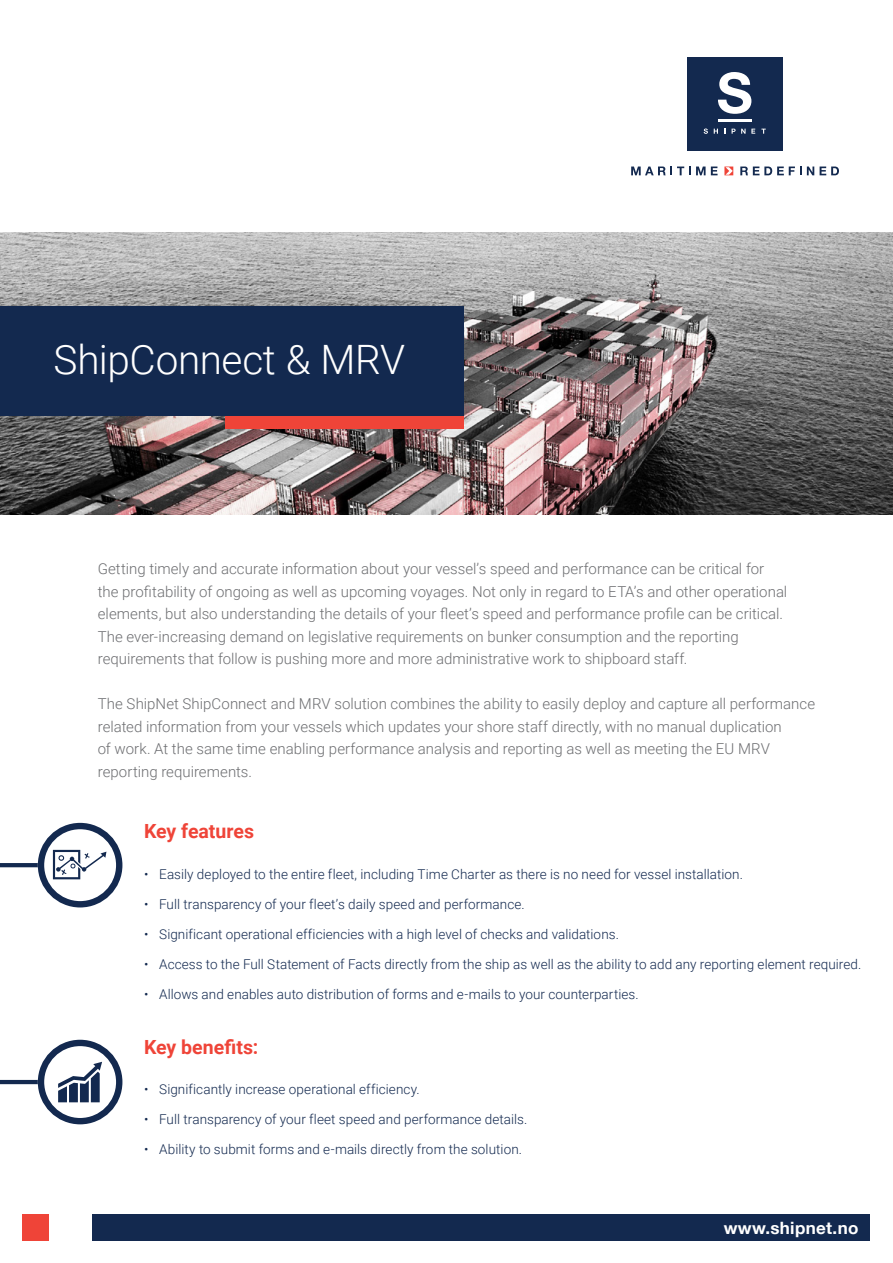
<style>
.page{position:relative;width:893px;height:1263px;background:#fff}
.page>*{position:absolute;margin:0;border:0;box-sizing:border-box;transform-origin:0 0}
.t1{font:300 40.5px "Roboto";letter-spacing:-.01em;color:#fff}
.t2{font:700 19.5px "Roboto";color:#ef4438}
.t3{font:700 16.95px "Helvetica Neue";letter-spacing:.02em;color:#fff}
.t4{font:300 15px/22.5px "Roboto";color:#6d6e71}
.t5{font:300 13.5px "Roboto";letter-spacing:.005em;color:#13294f}
</style>
<div class="page">
<div style="left:687px;top:57px;width:96px;height:93px;background:#13294f"></div>
<svg style="left:718px;top:72px;width:33px;height:42px"></svg>
<hr style="left:718px;top:120px;width:33px;height:2px;background:#fff">
<svg style="left:704px;top:129px;width:4px;height:5px"></svg>
<svg style="left:714px;top:129px;width:4px;height:5px"></svg>
<svg style="left:732px;top:129px;width:23px;height:5px"></svg>
<svg style="left:761px;top:129px;width:5px;height:5px"></svg>
<svg style="left:724px;top:167px;width:9px;height:8px"></svg>
<svg style="left:631px;top:167px;width:86px;height:8px"></svg>
<svg style="left:740px;top:167px;width:74px;height:8px"></svg>
<svg style="left:820px;top:167px;width:19px;height:8px"></svg>
<img style="left:0;top:233px;width:893px;height:281px">
<div style="left:0;top:306px;width:463px;height:110px;background:#13294f"></div>
<div style="left:225px;top:416px;width:238px;height:13px;background:#ef4438"></div>
<div style="left:92px;top:1214px;width:778px;height:26px;background:#13294f"></div>
<div style="left:23px;top:1214px;width:26px;height:26px;background:#ef4438"></div>
<svg style="left:53px;top:850px;width:53px;height:29px"></svg>
<div style="left:38px;top:823px;width:84px;height:84px;border:6px solid #13294f;border-radius:50%"></div>
<hr style="left:0;top:863px;width:38px;height:4px;background:#13294f">
<div style="left:38px;top:1040px;width:84px;height:84px;border:6px solid #13294f;border-radius:50%"></div>
<svg style="left:58px;top:1062px;width:44px;height:40px"></svg>
<hr style="left:0;top:1080px;width:38px;height:4px;background:#13294f">
<h1 class="t1" style="left:54px;top:331px;width:353px">ShipConnect &amp; MRV</h1>
<p class="t4" style="left:98px;top:557px;width:691px">Getting timely and accurate information about your vessel’s speed and performance can be critical for the profitability of ongoing as well as upcoming voyages. Not only in regard to ETA’s and other operational elements, but also understanding the details of your fleet’s speed and performance profile can be critical.<br>The ever-increasing demand on legislative requirements on bunker consumption and the reporting requirements that follow is pushing more and more administrative work to shipboard staff.</p>
<p class="t4" style="left:98px;top:692px;width:719px">The ShipNet ShipConnect and MRV solution combines the ability to easily deploy and capture all performance related information from your vessels which updates your shore staff directly, with no manual duplication<br>of work. At the same time enabling performance analysis and reporting as well as meeting the EU MRV reporting requirements.</p>
<h2 class="t2" style="left:144px;top:818px;width:111px">Key features</h2>
<p class="t5" style="left:144px;top:864px;width:600px">• Easily deployed to the entire fleet, including Time Charter as there is no need for vessel installation.</p>
<p class="t5" style="left:144px;top:894px;width:382px">• Full transparency of your fleet’s daily speed and performance.</p>
<p class="t5" style="left:144px;top:924px;width:476px">• Significant operational efficiencies with a high level of checks and validations.</p>
<p class="t5" style="left:144px;top:954px;width:719px">• Access to the Full Statement of Facts directly from the ship as well as the ability to add any reporting element required.</p>
<p class="t5" style="left:144px;top:984px;width:496px">• Allows and enables auto distribution of forms and e-mails to your counterparties.</p>
<h2 class="t2" style="left:144px;top:1033px;width:115px">Key benefits:</h2>
<p class="t5" style="left:144px;top:1080px;width:277px">• Significantly increase operational efficiency.</p>
<p class="t5" style="left:144px;top:1110px;width:385px">• Full transparency of your fleet speed and performance details.</p>
<p class="t5" style="left:144px;top:1140px;width:379px">• Ability to submit forms and e-mails directly from the solution.</p>
<p class="t3" style="left:724px;top:1215px;width:136px">www.shipnet.no</p>
</div>
